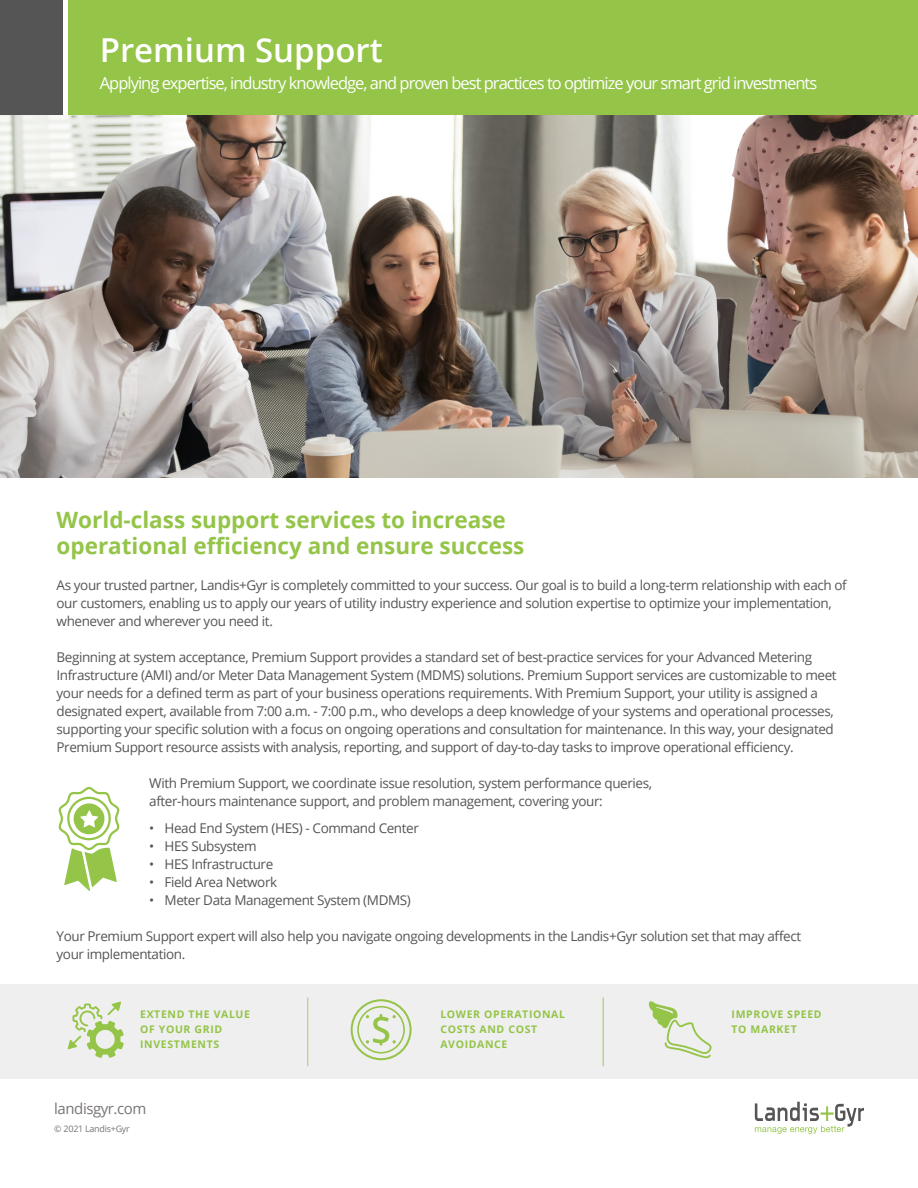
<style>
.page{position:relative;width:918px;height:1188px;background:#fff}
.page>*{position:absolute;margin:0;border:0;box-sizing:border-box;transform-origin:0 0}
.t1{font:600 33px "Open Sans";color:#fff}
.t2{font:700 22.5px/25.5px "Open Sans";color:#94c448}
.t3{font:16.5px "Open Sans";letter-spacing:-.06em;color:#fff}
.t4{font:15px "Open Sans";letter-spacing:-.03em;color:#787573}
.t5{font:13.5px/18px "Open Sans";letter-spacing:-.03em;color:#555}
.t6{font:700 10.5px/15px "Open Sans";letter-spacing:.06em;color:#94c448}
.t7{font:9px "Open Sans";letter-spacing:-.03em;color:#787573}
</style>
<div class="page">
<img style="left:0;top:114px;width:918px;height:363px">
<div style="left:0;top:0;width:918px;height:114px;background:#94c448"></div>
<div style="left:0;top:0;width:63px;height:114px;background:#555"></div>
<div style="left:63px;top:0;width:5px;height:114px;background:#fff"></div>
<svg style="left:755px;top:1102px;width:109px;height:32px"></svg>
<div style="left:0;top:985px;width:918px;height:94px;background:#ebebeb"></div>
<hr style="left:307px;top:998px;width:1px;height:68px;background:#94c448">
<hr style="left:603px;top:998px;width:1px;height:68px;background:#83b83c">
<svg style="left:648px;top:1001px;width:64px;height:58px"></svg>
<svg style="left:351px;top:999px;width:61px;height:61px"></svg>
<svg style="left:67px;top:1001px;width:57px;height:57px"></svg>
<svg style="left:58px;top:787px;width:62px;height:104px"></svg>
<h1 class="t1" style="left:100px;top:28px;width:284px">Premium Support</h1>
<p class="t3" style="left:100px;top:72px;width:719px">Applying expertise, industry knowledge, and proven best practices to optimize your smart grid investments</p>
<h2 class="t2" style="left:57px;top:507px;width:469px">World-class support services to increase operational efficiency and ensure success</h2>
<p class="t5" style="left:57px;top:575px;width:792px">As your trusted partner, Landis+Gyr is completely committed to your success. Our goal is to build a long-term relationship with each of our customers, enabling us to apply our years of utility industry experience and solution expertise to optimize your implementation, whenever and wherever you need it.</p>
<p class="t5" style="left:57px;top:647px;width:782px">Beginning at system acceptance, Premium Support provides a standard set of best-practice services for your Advanced Metering Infrastructure (AMI) and/or Meter Data Management System (MDMS) solutions. Premium Support services are customizable to meet your needs for a defined term as part of your business operations requirements. With Premium Support, your utility is assigned a designated expert, available from 7:00 a.m. - 7:00 p.m., who develops a deep knowledge of your systems and operational processes, supporting your specific solution with a focus on ongoing operations and consultation for maintenance. In this way, your designated Premium Support resource assists with analysis, reporting, and support of day-to-day tasks to improve operational efficiency.</p>
<p class="t5" style="left:149px;top:773px;width:504px">With Premium Support, we coordinate issue resolution, system performance queries, after-hours maintenance support, and problem management, covering your:</p>
<p class="t5" style="left:149px;top:818px;width:271px">• Head End System (HES) - Command Center</p>
<p class="t5" style="left:149px;top:836px;width:109px">• HES Subsystem</p>
<p class="t5" style="left:149px;top:854px;width:125px">• HES Infrastructure</p>
<p class="t5" style="left:149px;top:872px;width:129px">• Field Area Network</p>
<p class="t5" style="left:149px;top:890px;width:263px">• Meter Data Management System (MDMS)</p>
<p class="t5" style="left:57px;top:926px;width:746px">Your Premium Support expert will also help you navigate ongoing developments in the Landis+Gyr solution set that may affect your implementation.</p>
<p class="t6" style="left:140px;top:1007px;width:111px">EXTEND THE VALUE<br>OF YOUR GRID<br>INVESTMENTS</p>
<p class="t6" style="left:440px;top:1007px;width:126px">LOWER OPERATIONAL<br>COSTS AND COST<br>AVOIDANCE</p>
<p class="t6" style="left:732px;top:1007px;width:92px">IMPROVE SPEED<br>TO MARKET</p>
<p class="t4" style="left:54px;top:1099px;width:94px">landisgyr.com</p>
<p class="t7" style="left:54px;top:1123px;width:77px">© 2021 Landis+Gyr</p>
</div>
